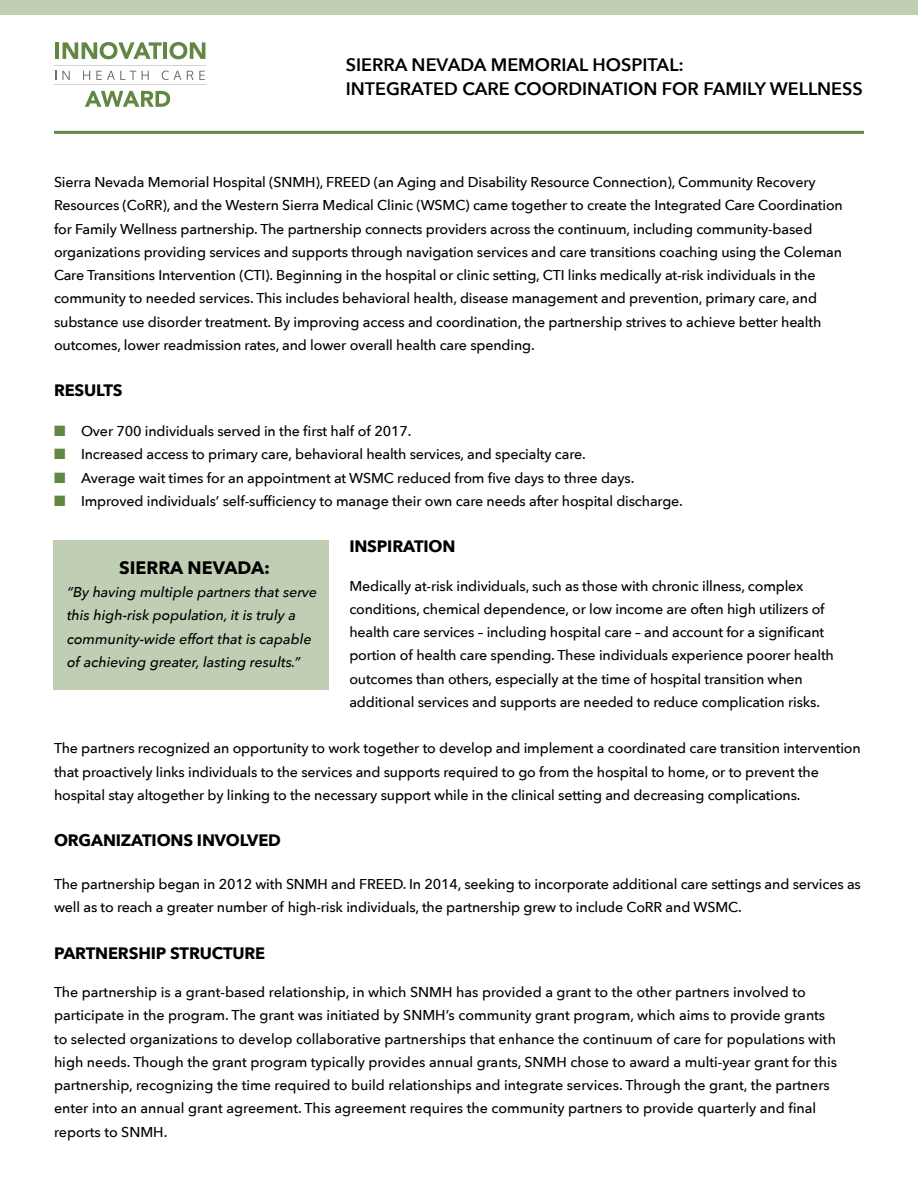
<style>
.page{position:relative;width:918px;height:1188px;background:#fff}
.page>*{position:absolute;margin:0;border:0;box-sizing:border-box;transform-origin:0 0}
.t1{font:600 18px/24px "Avenir Next";color:#000}
.t2{font:700 18px "Avenir Next";color:#000}
.t3{font:700 16.5px "Avenir Next";letter-spacing:-.01em;color:#000}
.t4{font:500 14.25px/23.2px "Avenir Next";letter-spacing:-.01em;color:#000}
.t5{font:italic 500 14.25px/23.2px "Avenir Next";color:#000}
.s1{color:#618842}
</style>
<div class="page">
<svg style="left:62px;top:71px;width:8px;height:9px"></svg>
<svg style="left:83px;top:71px;width:7px;height:9px"></svg>
<svg style="left:96px;top:71px;width:40px;height:9px"></svg>
<svg style="left:142px;top:71px;width:7px;height:9px"></svg>
<svg style="left:162px;top:71px;width:19px;height:9px"></svg>
<svg style="left:187px;top:71px;width:18px;height:9px"></svg>
<hr style="left:56px;top:42px;width:3px;height:17px;background:#618842">
<svg style="left:63px;top:42px;width:99px;height:17px"></svg>
<hr style="left:163px;top:42px;width:4px;height:17px;background:#618842">
<svg style="left:170px;top:42px;width:35px;height:17px"></svg>
<svg style="left:85px;top:91px;width:85px;height:16px"></svg>
<hr style="left:54px;top:65px;width:152px;height:1px;background:#dad3c5">
<hr style="left:54px;top:84px;width:152px;height:1px;background:#dad3c5">
<hr style="left:54px;top:131px;width:810px;height:3px;background:#618842">
<div style="left:0;top:0;width:918px;height:15px;background:#c0cfb4"></div>
<div style="left:54px;top:541px;width:275px;height:149px;background:#c0cfb4"></div>
<p class="t1" style="left:346px;top:53px;width:519px">SIERRA NEVADA MEMORIAL HOSPITAL:<br>INTEGRATED CARE COORDINATION FOR FAMILY WELLNESS</p>
<p class="t4" style="left:54px;top:170px;width:790px">Sierra Nevada Memorial Hospital (SNMH), FREED (an Aging and Disability Resource Connection), Community Recovery Resources (CoRR), and the Western Sierra Medical Clinic (WSMC) came together to create the Integrated Care Coordination for Family Wellness partnership. The partnership connects providers across the continuum, including community-based organizations providing services and supports through navigation services and care transitions coaching using the Coleman Care Transitions Intervention (CTI). Beginning in the hospital or clinic setting, CTI links medically at-risk individuals in the community to needed services. This includes behavioral health, disease management and prevention, primary care, and substance use disorder treatment. By improving access and coordination, the partnership strives to achieve better health outcomes, lower readmission rates, and lower overall health care spending.</p>
<p class="t3" style="left:54px;top:376px;width:70px">RESULTS</p>
<p class="t4" style="left:54px;top:419px;width:359px"><span class="s1">■</span> Over 700 individuals served in the first half of 2017.</p>
<p class="t4" style="left:54px;top:442px;width:533px"><span class="s1">■</span> Increased access to primary care, behavioral health services, and specialty care.</p>
<p class="t4" style="left:54px;top:465px;width:582px"><span class="s1">■</span> Average wait times for an appointment at WSMC reduced from five days to three days.</p>
<p class="t4" style="left:54px;top:489px;width:631px"><span class="s1">■</span> Improved individuals’ self-sufficiency to manage their own care needs after hospital discharge.</p>
<p class="t3" style="left:349px;top:532px;width:108px">INSPIRATION</p>
<p class="t4" style="left:349px;top:573px;width:486px">Medically at-risk individuals, such as those with chronic illness, complex conditions, chemical dependence, or low income are often high utilizers of health care services – including hospital care – and account for a significant portion of health care spending. These individuals experience poorer health outcomes than others, especially at the time of hospital transition when additional services and supports are needed to reduce complication risks.</p>
<p class="t4" style="left:54px;top:736px;width:808px">The partners recognized an opportunity to work together to develop and implement a coordinated care transition intervention that proactively links individuals to the services and supports required to go from the hospital to home, or to prevent the hospital stay altogether by linking to the necessary support while in the clinical setting and decreasing complications.</p>
<p class="t3" style="left:54px;top:826px;width:229px">ORGANIZATIONS INVOLVED</p>
<p class="t4" style="left:54px;top:872px;width:808px">The partnership began in 2012 with SNMH and FREED. In 2014, seeking to incorporate additional care settings and services as well as to reach a greater number of high-risk individuals, the partnership grew to include CoRR and WSMC.</p>
<p class="t3" style="left:54px;top:939px;width:213px">PARTNERSHIP STRUCTURE</p>
<p class="t4" style="left:54px;top:980px;width:785px">The partnership is a grant-based relationship, in which SNMH has provided a grant to the other partners involved to participate in the program. The grant was initiated by SNMH’s community grant program, which aims to provide grants to selected organizations to develop collaborative partnerships that enhance the continuum of care for populations with high needs. Though the grant program typically provides annual grants, SNMH chose to award a multi-year grant for this partnership, recognizing the time required to build relationships and integrate services. Through the grant, the partners enter into an annual grant agreement. This agreement requires the community partners to provide quarterly and final reports to SNMH.</p>
<p class="t2" style="left:119px;top:552px;width:153px">SIERRA NEVADA:</p>
<p class="t5" style="left:67px;top:580px;width:252px">“By having multiple partners that serve this high-risk population, it is truly a community-wide effort that is capable of achieving greater, lasting results.”</p>
</div>
